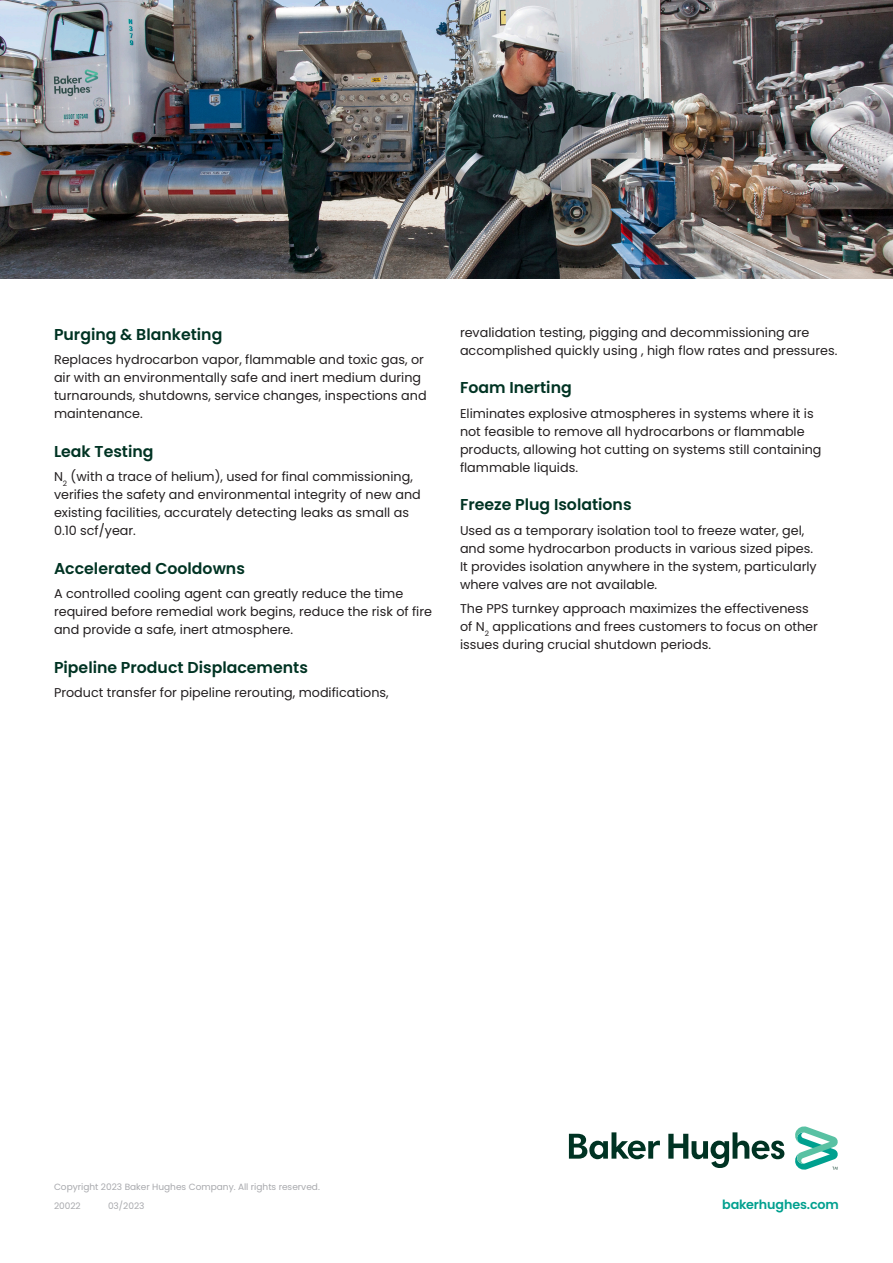
<style>
.page{position:relative;width:893px;height:1263px;background:#fff}
.page>*{position:absolute;margin:0;border:0;box-sizing:border-box;transform-origin:0 0}
._8_5pt-body_text{font:600 15.75px "Poppins";color:#003323}
._8_5pt-body_text-2{font:12.75px/18px "Poppins";color:#231f20}
.t1{font:600 12.75px "Poppins";letter-spacing:-.01em;color:#00a08f}
._6pt-legal_footnote{font:9px "Poppins";color:#a8a9ad}
</style>
<div class="page">
<img style="left:0;top:0;width:893px;height:278px">
<svg style="left:569px;top:1126px;width:269px;height:44px"></svg>
<p class="_8_5pt-body_text" style="left:54px;top:325px;width:170px">Purging &amp; Blanketing</p>
<p class="_8_5pt-body_text-2" style="left:54px;top:351px;width:374px">Replaces hydrocarbon vapor, flammable and toxic gas, or air with an environmentally safe and inert medium during turnarounds, shutdowns, service changes, inspections and maintenance.</p>
<p class="_8_5pt-body_text" style="left:54px;top:442px;width:101px">Leak Testing</p>
<p class="_8_5pt-body_text-2" style="left:54px;top:468px;width:368px">N<sub>2</sub> (with a trace of helium), used for final commissioning, verifies the safety and environmental integrity of new and existing facilities, accurately detecting leaks as small as 0.10 scf/year.</p>
<p class="_8_5pt-body_text" style="left:54px;top:559px;width:192px">Accelerated Cooldowns</p>
<p class="_8_5pt-body_text-2" style="left:54px;top:585px;width:380px">A controlled cooling agent can greatly reduce the time required before remedial work begins, reduce the risk of fire and provide a safe, inert atmosphere.</p>
<p class="_8_5pt-body_text" style="left:54px;top:658px;width:255px">Pipeline Product Displacements</p>
<p class="_8_5pt-body_text-2" style="left:54px;top:684px;width:336px">Product transfer for pipeline rerouting, modifications,</p>
<p class="_8_5pt-body_text-2" style="left:460px;top:323px;width:379px">revalidation testing, pigging and decommissioning are accomplished quickly using , high flow rates and pressures.</p>
<p class="_8_5pt-body_text" style="left:460px;top:378px;width:113px">Foam Inerting</p>
<p class="_8_5pt-body_text-2" style="left:460px;top:404px;width:363px">Eliminates explosive atmospheres in systems where it is not feasible to remove all hydrocarbons or flammable products, allowing hot cutting on systems still containing flammable liquids.</p>
<p class="_8_5pt-body_text" style="left:460px;top:495px;width:173px">Freeze Plug Isolations</p>
<p class="_8_5pt-body_text-2" style="left:460px;top:521px;width:358px">Used as a temporary isolation tool to freeze water, gel, and some hydrocarbon products in various sized pipes.<br>It provides isolation anywhere in the system, particularly where valves are not available.</p>
<p class="_8_5pt-body_text-2" style="left:460px;top:600px;width:359px">The PPS turnkey approach maximizes the effectiveness of N<sub>2</sub> applications and frees customers to focus on other issues during crucial shutdown periods.</p>
<p class="_6pt-legal_footnote" style="left:54px;top:1182px;width:267px">Copyright 2023 Baker Hughes Company. All rights reserved.</p>
<p class="_6pt-legal_footnote" style="left:54px;top:1200px;width:28px">20022</p>
<p class="_6pt-legal_footnote" style="left:108px;top:1200px;width:38px">03/2023</p>
<p class="t1" style="left:722px;top:1197px;width:118px">bakerhughes.com</p>
</div>
